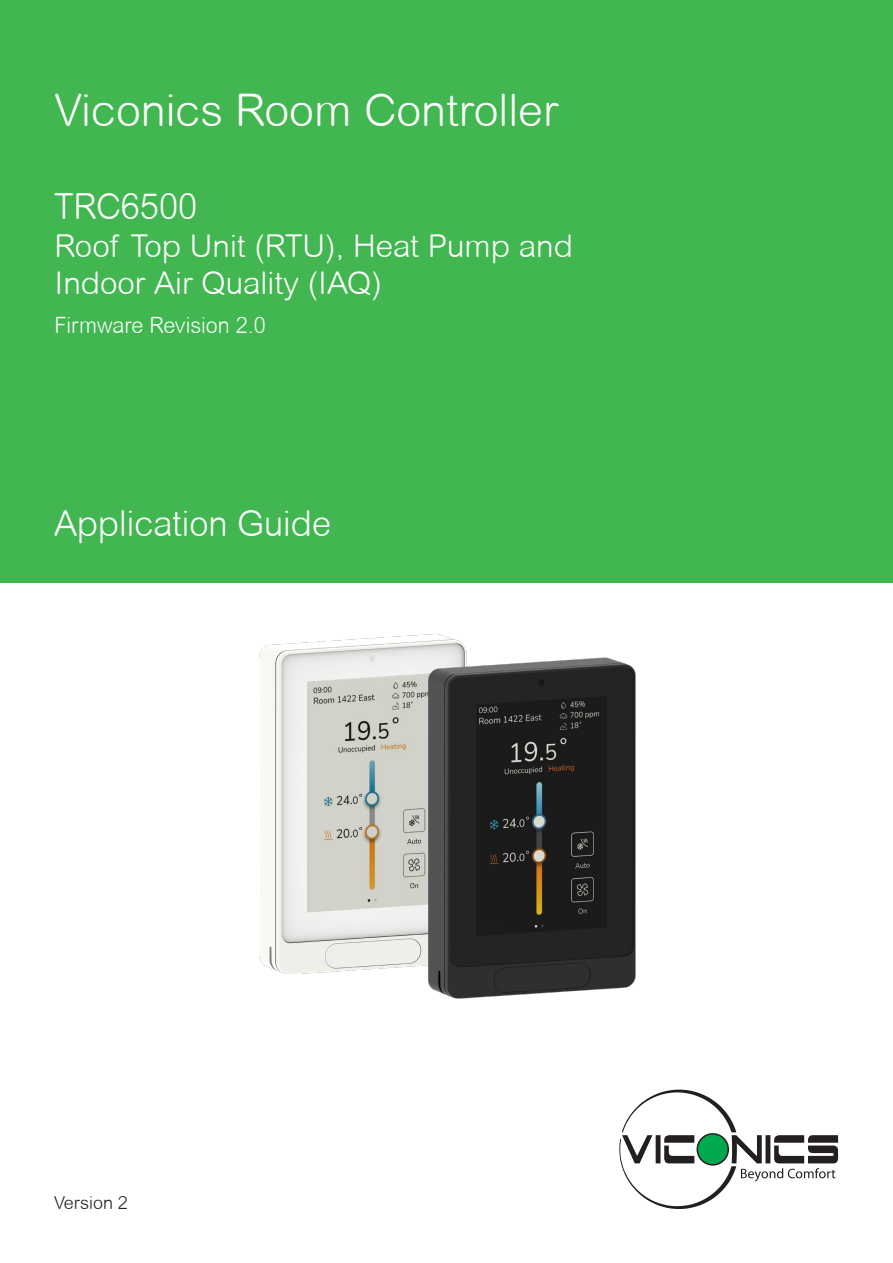
<style>
.page{position:relative;width:893px;height:1263px;background:#fff}
.page>*{position:absolute;margin:0;border:0;box-sizing:border-box;transform-origin:0 0}
.Main_Doc_Title_1{font:300 45px "Arial Rounded MT";color:#fff}
.Main_Doc_Title_2{font:300 36px "Arial Rounded MT";color:#fff;scale:.96 1}
.Main_Doc_Subtitle{font:300 31.5px/37.5px "Arial Rounded MT";color:#fff}
.t1{font:300 22.5px "Arial Rounded MT";color:#fff;scale:.96 1}
.t2{font:300 18px "Arial Rounded MT";color:#231f20}
</style>
<div class="page">
<div style="left:0;top:0;width:893px;height:583px;background:#42b751"></div>
<img style="left:259px;top:634px;width:208px;height:340px">
<img style="left:425px;top:657px;width:211px;height:342px">
<svg style="left:619px;top:1089px;width:219px;height:120px"></svg>
<p class="Main_Doc_Title_1" style="left:55px;top:85px;width:505px">Viconics Room Controller</p>
<p class="Main_Doc_Title_2" style="left:55px;top:186px;width:150px">TRC6500</p>
<p class="Main_Doc_Subtitle" style="left:55px;top:227px;width:520px">Roof Top Unit (RTU), Heat Pump and<br>Indoor Air Quality (IAQ)</p>
<p class="t1" style="left:55px;top:312px;width:221px">Firmware Revision 2.0</p>
<p class="Main_Doc_Title_2" style="left:54px;top:502px;width:290px">Application Guide</p>
<p class="t2" style="left:54px;top:1192px;width:75px">Version 2</p>
</div>
